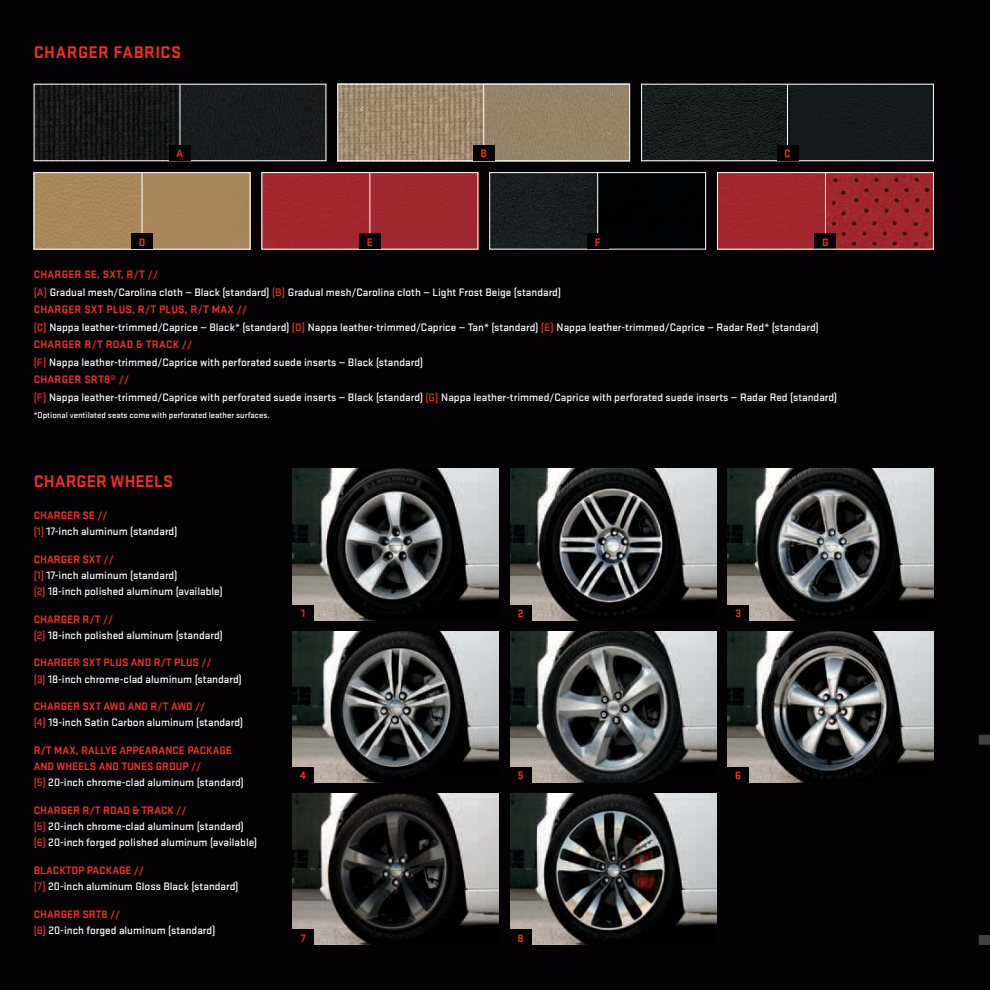
<style>
.page{position:relative;width:990px;height:990px;background:#040205}
.page>*{position:absolute;margin:0;border:0;box-sizing:border-box;transform-origin:0 0}
.t1{font:700 17.5px "Stratum 1";letter-spacing:.02em;color:#ee3123}
.t2{font:500 11.25px/16.2px "Stratum 1";color:#fff}
.t3{font:700 11.25px/16.2px "Stratum 1";color:#ee3123}
.t4{font:500 8.75px "Stratum 1";color:#fff}
.s1{font-weight:700;color:#ee3123}
.s2{color:#ee3123}
.s3{font-weight:500}
.s4{font-weight:500;color:#fff}
</style>
<div class="page">
<img style="left:36px;top:86px;width:288px;height:73px">
<div style="left:34px;top:84px;width:292px;height:77px;border:1px solid #fff"></div>
<hr style="left:180px;top:84px;width:1px;height:77px;background:#fff">
<img style="left:643px;top:86px;width:289px;height:73px">
<div style="left:641px;top:84px;width:293px;height:77px;border:1px solid #fff"></div>
<hr style="left:787px;top:84px;width:1px;height:77px;background:#fff">
<img style="left:340px;top:86px;width:288px;height:73px">
<div style="left:338px;top:84px;width:292px;height:77px;border:1px solid #fff"></div>
<hr style="left:483px;top:84px;width:1px;height:77px;background:#fff">
<div style="left:36px;top:174px;width:212px;height:73px;background:#aa875b"></div>
<div style="left:34px;top:172px;width:216px;height:77px;border:1px solid #fff"></div>
<hr style="left:142px;top:173px;width:1px;height:76px;background:#fff">
<div style="left:491px;top:174px;width:108px;height:73px;background:#171c1f"></div>
<div style="left:489px;top:172px;width:217px;height:77px;border:1px solid #fff"></div>
<hr style="left:597px;top:173px;width:1px;height:76px;background:#fff">
<div style="left:264px;top:174px;width:212px;height:73px;background:#a1272f"></div>
<div style="left:262px;top:172px;width:216px;height:77px;border:1px solid #fff"></div>
<hr style="left:370px;top:173px;width:1px;height:76px;background:#fff">
<img style="left:719px;top:174px;width:213px;height:73px">
<hr style="left:825px;top:173px;width:1px;height:76px;background:#fff">
<div style="left:359px;top:234px;width:22px;height:15px;background:#040205"></div>
<div style="left:473px;top:145px;width:21px;height:15px;background:#040205"></div>
<div style="left:587px;top:234px;width:21px;height:15px;background:#040205"></div>
<div style="left:777px;top:145px;width:21px;height:15px;background:#040205"></div>
<div style="left:131px;top:234px;width:22px;height:15px;background:#040205"></div>
<div style="left:815px;top:234px;width:21px;height:15px;background:#040205"></div>
<div style="left:169px;top:145px;width:22px;height:15px;background:#040205"></div>
<div style="left:979px;top:735px;width:11px;height:10px;background:#403f41"></div>
<div style="left:979px;top:935px;width:11px;height:10px;background:#403f41"></div>
<img style="left:292px;top:469px;width:207px;height:151px">
<img style="left:727px;top:469px;width:207px;height:151px">
<img style="left:510px;top:469px;width:206px;height:151px">
<img style="left:292px;top:631px;width:207px;height:152px">
<img style="left:510px;top:631px;width:206px;height:152px">
<img style="left:727px;top:631px;width:207px;height:152px">
<img style="left:510px;top:794px;width:206px;height:151px">
<img style="left:292px;top:794px;width:207px;height:151px">
<div style="left:293px;top:605px;width:21px;height:15px;background:#040205"></div>
<div style="left:293px;top:768px;width:21px;height:15px;background:#040205"></div>
<div style="left:293px;top:930px;width:21px;height:15px;background:#040205"></div>
<div style="left:510px;top:605px;width:21px;height:15px;background:#040205"></div>
<div style="left:510px;top:768px;width:21px;height:15px;background:#040205"></div>
<div style="left:510px;top:930px;width:21px;height:15px;background:#040205"></div>
<div style="left:727px;top:605px;width:22px;height:15px;background:#040205"></div>
<div style="left:727px;top:768px;width:22px;height:15px;background:#040205"></div>
<div style="left:717px;top:172px;width:217px;height:77px;border:1px solid #fff"></div>
<h1 class="t1" style="left:34px;top:45px;width:149px">CHARGER FABRICS</h1>
<p class="t3" style="left:177px;top:146px;width:8px">A</p>
<p class="t3" style="left:480px;top:146px;width:8px">B</p>
<p class="t3" style="left:784px;top:146px;width:8px">C</p>
<p class="t3" style="left:139px;top:234px;width:8px">D</p>
<p class="t3" style="left:822px;top:234px;width:8px">G</p>
<p class="t3" style="left:367px;top:234px;width:8px">E</p>
<p class="t3" style="left:595px;top:234px;width:7px">F</p>
<p class="t2" style="left:34px;top:266px;width:805px;line-height:17.5px"><span class="s1">CHARGER SE, SXT, R/T //<br></span><span class="s2">(A)</span> Gradual mesh/Carolina cloth — Black (standard) <span class="s2">(B)</span> Gradual mesh/Carolina cloth — Light Frost Beige (standard)<br><span class="s1">CHARGER SXT PLUS, R/T PLUS, R/T MAX //<br></span><span class="s2">(C)</span> Nappa leather-trimmed/Caprice — Black* (standard) <span class="s2">(D)</span> Nappa leather-trimmed/Caprice — Tan* (standard) <span class="s2">(E)</span> Nappa leather-trimmed/Caprice — Radar Red* (standard)<br><span class="s1">CHARGER R/T ROAD &amp; TRACK //<br></span><span class="s2">(F)</span> Nappa leather-trimmed/Caprice with perforated suede inserts — Black (standard)<br><span class="s1">CHARGER SRT8® //<br></span><span class="s2">(F)</span> Nappa leather-trimmed/Caprice with perforated suede inserts — Black (standard) <span class="s2">(G)</span> Nappa leather-trimmed/Caprice with perforated suede inserts — Radar Red (standard)</p>
<p class="t4" style="left:34px;top:411px;width:238px">*Optional ventilated seats come with perforated leather surfaces.</p>
<h1 class="t1" style="left:34px;top:473px;width:141px">CHARGER WHEELS</h1>
<p class="t2" style="left:34px;top:508px;width:145px"><span class="s1">CHARGER SE //<br></span><span class="s2">(1)</span> 17-inch aluminum (standard)</p>
<p class="t2" style="left:34px;top:551px;width:191px"><span class="s1">CHARGER SXT //<br></span><span class="s2">(1)</span> 17-inch aluminum (standard)<br><span class="s2">(2)</span> 18-inch polished aluminum (available)</p>
<p class="t2" style="left:34px;top:611px;width:191px"><span class="s1">CHARGER R/T //<br></span><span class="s2">(2)</span> 18-inch polished aluminum (standard)</p>
<p class="t2" style="left:34px;top:655px;width:210px"><span class="s1">CHARGER SXT PLUS AND R/T PLUS //<br></span><span class="s2">(3)</span> 18-inch chrome-clad aluminum (standard)</p>
<p class="t2" style="left:34px;top:699px;width:211px"><span class="s1">CHARGER SXT AWD AND R/T AWD //<br></span><span class="s2">(4)</span> 19-inch Satin Carbon aluminum (standard)</p>
<p class="t3" style="left:34px;top:743px;width:212px">R/T MAX, RALLYE APPEARANCE PACKAGE<br>AND WHEELS AND TUNES GROUP //<br><span class="s3">(5)</span> <span class="s4">20-inch chrome-clad aluminum (standard)</span></p>
<p class="t2" style="left:34px;top:803px;width:225px"><span class="s1">CHARGER R/T ROAD &amp; TRACK //<br></span><span class="s2">(5)</span> 20-inch chrome-clad aluminum (standard) <span class="s2">(6)</span> 20-inch forged polished aluminum (available)</p>
<p class="t2" style="left:34px;top:863px;width:206px"><span class="s1">BLACKTOP PACKAGE //<br></span><span class="s2">(7)</span> 20-inch aluminum Gloss Black (standard)</p>
<p class="t2" style="left:34px;top:906px;width:183px"><span class="s1">CHARGER SRT8 //<br></span><span class="s2">(8)</span> 20-inch forged aluminum (standard)</p>
<p class="t3" style="left:301px;top:605px;width:6px">1</p>
<p class="t3" style="left:300px;top:768px;width:7px">4</p>
<p class="t3" style="left:301px;top:930px;width:6px">7</p>
<p class="t3" style="left:518px;top:605px;width:7px">2</p>
<p class="t3" style="left:518px;top:768px;width:7px">5</p>
<p class="t3" style="left:518px;top:930px;width:8px">8</p>
<p class="t3" style="left:735px;top:605px;width:7px">3</p>
<p class="t3" style="left:735px;top:768px;width:7px">6</p>
</div>
